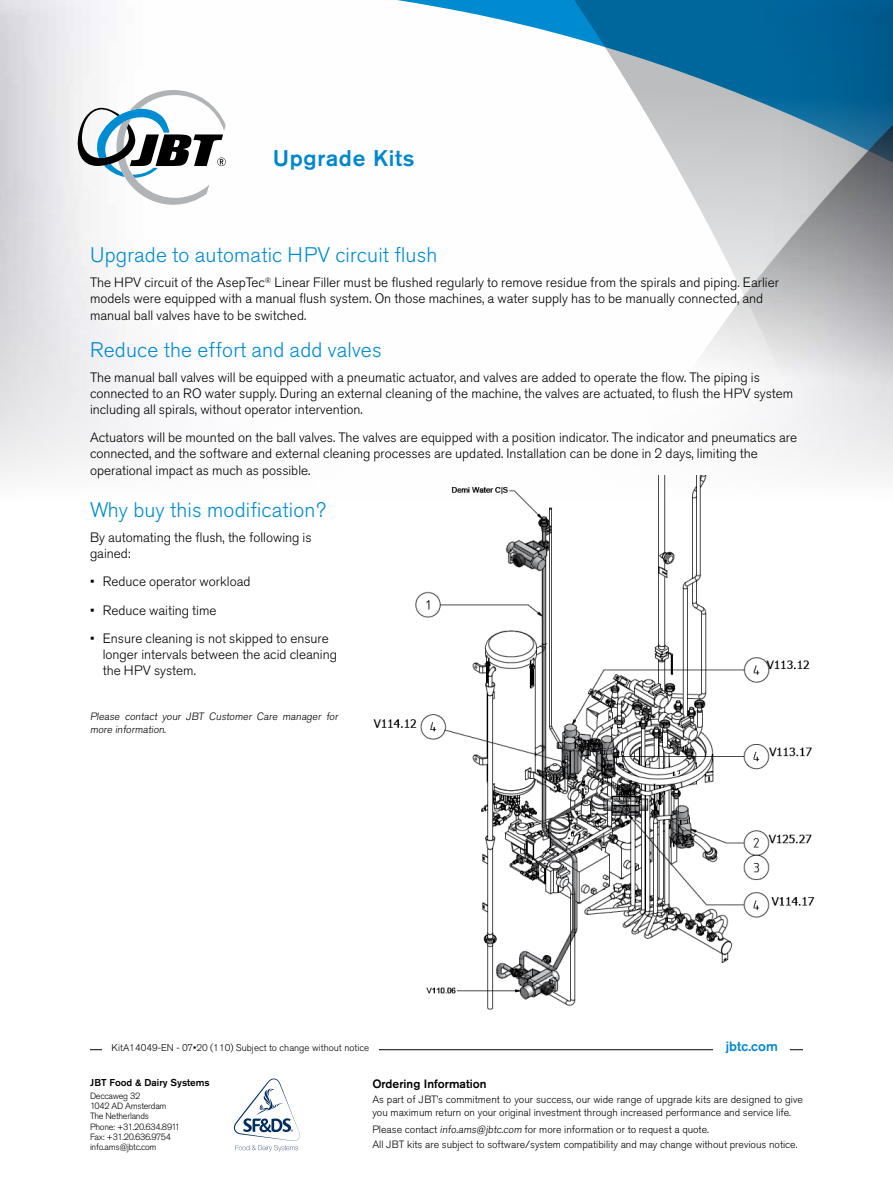
<style>
.page{position:relative;width:893px;height:1191px;background:#fff}
.page>*{position:absolute;margin:0;border:0;box-sizing:border-box;transform-origin:0 0}
.t1{font:500 22.5px "Akzidenz Grotesk Pro";letter-spacing:.03em;color:#0087cd}
.t2{font:300 21px "Akzidenz Grotesk Pro";letter-spacing:.01em;color:#008cd2}
.t3{font:300 13.5px/16.2px "Akzidenz Grotesk Pro";color:#000}
.t4{font:500 13.5px "Akzidenz Grotesk Pro";color:#0087cd}
.t5{font:500 12px "Akzidenz Grotesk Pro";color:#000}
.t6{font:300 10.5px/12.6px "Akzidenz Grotesk Pro";color:#000}
.t7{font:500 9.9px "Akzidenz Grotesk Pro";color:#000}
.t8{font:300 9.75px "Akzidenz Grotesk Pro";color:#000}
.t9{font:300 9px/10.2px "Akzidenz Grotesk Pro";letter-spacing:-.025em;color:#000}
</style>
<div class="page">
<svg style="left:71px;top:0;width:822px;height:487px"></svg>
<hr style="left:90px;top:1049px;width:713px;height:1px;background:#000">
<div style="left:714px;top:1037px;width:76px;height:21px;background:#fff"></div>
<div style="left:102px;top:1039px;width:277px;height:16px;background:#fff"></div>
<svg style="left:78px;top:90px;width:148px;height:115px"></svg>
<img style="left:372px;top:475px;width:456px;height:535px">
<svg style="left:234px;top:1078px;width:66px;height:73px"></svg>
<h1 class="t1" style="left:273px;top:143px;width:143px">Upgrade Kits</h1>
<h2 class="t2" style="left:90px;top:241px;width:349px">Upgrade to automatic HPV circuit flush</h2>
<p class="t3" style="left:90px;top:274px;width:690px">The HPV circuit of the AsepTec<sup>®</sup> Linear Filler must be flushed regularly to remove residue from the spirals and piping. Earlier models were equipped with a manual flush system. On those machines, a water supply has to be manually connected, and manual ball valves have to be switched.</p>
<h2 class="t2" style="left:90px;top:336px;width:293px">Reduce the effort and add valves</h2>
<p class="t3" style="left:90px;top:369px;width:705px">The manual ball valves will be equipped with a pneumatic actuator, and valves are added to operate the flow. The piping is connected to an RO water supply. During an external cleaning of the machine, the valves are actuated, to flush the HPV system including all spirals, without operator intervention.</p>
<p class="t3" style="left:90px;top:429px;width:709px">Actuators will be mounted on the ball valves. The valves are equipped with a position indicator. The indicator and pneumatics are connected, and the software and external cleaning processes are updated. Installation can be done in 2 days, limiting the operational impact as much as possible.</p>
<h2 class="t2" style="left:90px;top:496px;width:237px">Why buy this modification?</h2>
<p class="t3" style="left:90px;top:529px;width:223px">By automating the flush, the following is gained:</p>
<p class="t3" style="left:90px;top:573px;width:162px">• Reduce operator workload</p>
<p class="t3" style="left:90px;top:602px;width:128px">• Reduce waiting time</p>
<p class="t3" style="left:103px;top:630px;width:236px;text-indent:-13px">• Ensure cleaning is not skipped to ensure longer intervals between the acid cleaning the HPV system.</p>
<p class="t6" style="left:90px;top:710px;width:251px">Please contact your JBT Customer Care manager for more information.</p>
<p class="t8" style="left:112px;top:1041px;width:259px">KitA14049-EN - 07•20 (110) Subject to change without notice</p>
<p class="t4" style="left:726px;top:1038px;width:53px">jbtc.com</p>
<p class="t7" style="left:90px;top:1076px;width:121px">JBT Food &amp; Dairy Systems</p>
<p class="t9" style="left:90px;top:1090px;width:91px">Deccaweg 32<br>1042 AD Amsterdam<br>The Netherlands<br>Phone: +31.20.634.8911<br>Fax: +31.20.636.9754 info.ams@jbtc.com</p>
<p class="t5" style="left:372px;top:1075px;width:116px">Ordering Information</p>
<p class="t6" style="left:372px;top:1093px;width:432px">As part of JBT’s commitment to your success, our wide range of upgrade kits are designed to give you maximum return on your original investment through increased performance and service life.</p>
<p class="t6" style="left:372px;top:1121px;width:427px;line-height:15.6px">Please contact info.ams@jbtc.com for more information or to request a quote.<br>All JBT kits are subject to software/system compatibility and may change without previous notice.</p>
</div>
